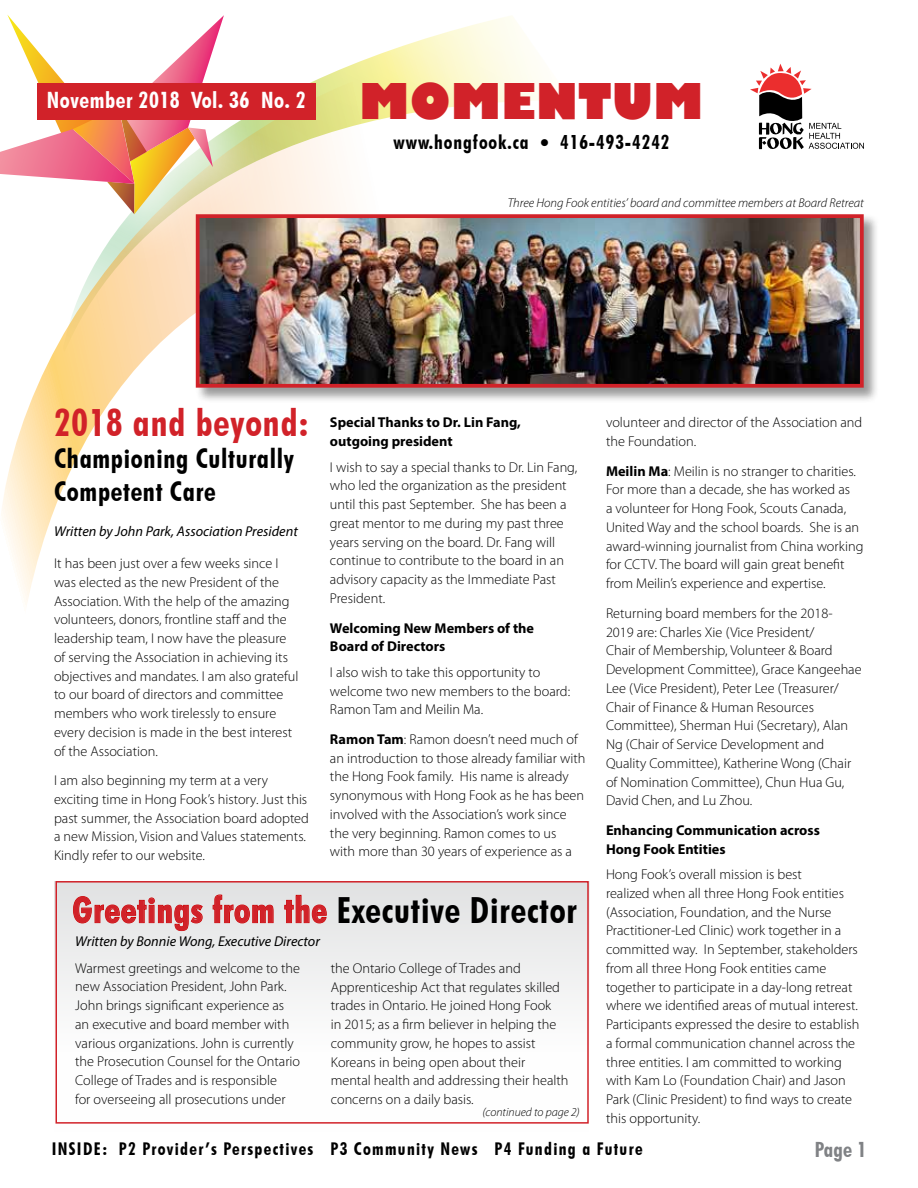
<style>
.page{position:relative;width:918px;height:1188px;background:#fff}
.page>*{position:absolute;margin:0;border:0;box-sizing:border-box;transform-origin:0 0}
.t1{font:800 48px "Gill Sans";color:#d12229}
.t2{font:700 condensed 37.5px "Futura BT";letter-spacing:.025em;color:#d12229}
.t3{font:700 condensed 36px "Futura BT";letter-spacing:.025em;color:#000}
.t4{font:700 condensed 27px/32.4px "Futura BT";letter-spacing:.025em;color:#000}
.t5{font:700 condensed 22.5px "Futura BT";letter-spacing:.025em;color:#fff}
.t6{font:700 condensed 21px "Futura BT";color:#808285}
.t7{font:700 condensed 19.5px "Futura BT";letter-spacing:.05em;color:#000}
.t8{font:700 condensed 17.55px "Futura BT";letter-spacing:.075em;color:#000}
.t9{font:300 14.25px/18.8px "Myriad Pro";color:#000}
.t10{font:700 14.25px/18.8px "Myriad Pro";color:#000}
.t11{font:italic 14.25px "Myriad Pro";color:#000}
.t12{font:italic 300 12.75px "Myriad Pro";color:#000}
.t13{font:italic 300 12px "Myriad Pro";color:#000}
.s1{font-weight:700}
.s2{color:#d12229}
</style>
<div class="page">
<svg style="left:1px;top:355px;width:143px;height:250px"></svg>
<svg style="left:52px;top:16px;width:497px;height:344px"></svg>
<div style="left:0;top:0;width:283px;height:273px;background:#fff;opacity:.79"></div>
<svg style="left:0;top:15px;width:224px;height:199px"></svg>
<svg style="left:750px;top:64px;width:114px;height:86px"></svg>
<div style="left:37px;top:83px;width:278px;height:36px;background:#d12229"></div>
<div style="left:195px;top:214px;width:684px;height:190px;background:#000;opacity:.4"></div>
<img style="left:201px;top:219px;width:658px;height:164px">
<div style="left:196px;top:214px;width:668px;height:174px;border:4px solid #d12229"></div>
<div style="left:54px;top:881px;width:536px;height:251px;background:linear-gradient(to bottom,#e3e4e4,#fff);border:3px solid #dcddde"></div>
<div style="left:56px;top:881px;width:533px;height:243px;border:2px solid #d12229"></div>
<svg style="left:73px;top:896px;width:130px;height:35px;background:#e1c0c0"></svg>
<svg style="left:212px;top:894px;width:62px;height:30px;background:#e0bbbc"></svg>
<svg style="left:284px;top:895px;width:43px;height:29px"></svg>
<h3 class="t5" style="left:47px;top:86px;width:260px">November 2018 Vol. 36 No. 2</h3>
<h1 class="t1" style="left:359px;top:71px;width:346px">MOMENTUM</h1>
<h3 class="t7" style="left:394px;top:130px;width:278px">www.hongfook.ca ● 416-493-4242</h3>
<p class="t12" style="left:508px;top:195px;width:358px">Three Hong Fook entities’ board and committee members at Board Retreat</p>
<h2 class="t2" style="left:54px;top:400px;width:256px">2018 and beyond:</h2>
<h3 class="t4" style="left:54px;top:442px;width:241px">Championing Culturally<br>Competent Care</h3>
<p class="t11" style="left:54px;top:522px;width:245px">Written by John Park, Association President</p>
<p class="t9" style="left:54px;top:554px;width:246px">It has been just over a few weeks since I was elected as the new President of the Association. With the help of the amazing volunteers, donors, frontline staff and the leadership team, I now have the pleasure of serving the Association in achieving its objectives and mandates. I am also grateful to our board of directors and committee members who work tirelessly to ensure every decision is made in the best interest of the Association.</p>
<p class="t9" style="left:54px;top:771px;width:256px">I am also beginning my term at a very exciting time in Hong Fook’s history. Just this past summer, the Association board adopted a new Mission, Vision and Values statements.<br>Kindly refer to our website.</p>
<p class="t10" style="left:330px;top:413px;width:192px">Special Thanks to Dr. Lin Fang, outgoing president</p>
<p class="t9" style="left:330px;top:458px;width:249px">I wish to say a special thanks to Dr. Lin Fang, who led the organization as the president until this past September. She has been a great mentor to me during my past three years serving on the board. Dr. Fang will continue to contribute to the board in an advisory capacity as the Immediate Past President.</p>
<p class="t10" style="left:330px;top:618px;width:206px">Welcoming New Members of the<br>Board of Directors</p>
<p class="t9" style="left:330px;top:663px;width:242px">I also wish to take this opportunity to welcome two new members to the board:<br>Ramon Tam and Meilin Ma.</p>
<p class="t9" style="left:330px;top:730px;width:257px"><span class="s1">Ramon Tam</span>: Ramon doesn’t need much of an introduction to those already familiar with the Hong Fook family. His name is already synonymous with Hong Fook as he has been involved with the Association’s work since the very beginning. Ramon comes to us<br>with more than 30 years of experience as a</p>
<h3 class="t3" style="left:72px;top:888px;width:506px"><span class="s2">Greetings from the</span> Executive Director</h3>
<p class="t9" style="left:75px;top:959px;width:227px">Warmest greetings and welcome to the new Association President, John Park.<br>John brings significant experience as an executive and board member with various organizations. John is currently the Prosecution Counsel for the Ontario College of Trades and is responsible<br>for overseeing all prosecutions under</p>
<p class="t9" style="left:331px;top:959px;width:239px">the Ontario College of Trades and Apprenticeship Act that regulates skilled trades in Ontario. He joined Hong Fook<br>in 2015; as a firm believer in helping the community grow, he hopes to assist Koreans in being open about their mental health and addressing their health concerns on a daily basis.</p>
<p class="t11" style="left:75px;top:932px;width:246px">Written by Bonnie Wong, Executive Director</p>
<p class="t13" style="left:483px;top:1105px;width:99px">(continued to page 2)</p>
<p class="t9" style="left:606px;top:414px;width:258px">volunteer and director of the Association and the Foundation.</p>
<p class="t9" style="left:606px;top:462px;width:259px"><span class="s1">Meilin Ma</span>: Meilin is no stranger to charities.<br>For more than a decade, she has worked as<br>a volunteer for Hong Fook, Scouts Canada, United Way and the school boards. She is an award-winning journalist from China working for CCTV. The board will gain great benefit from Meilin’s experience and expertise.</p>
<p class="t9" style="left:606px;top:604px;width:257px">Returning board members for the 2018- 2019 are: Charles Xie (Vice President/<br>Chair of Membership, Volunteer &amp; Board Development Committee), Grace Kangeehae Lee (Vice President), Peter Lee (Treasurer/ Chair of Finance &amp; Human Resources Committee), Sherman Hui (Secretary), Alan Ng (Chair of Service Development and Quality Committee), Katherine Wong (Chair of Nomination Committee), Chun Hua Gu, David Chen, and Lu Zhou.</p>
<p class="t10" style="left:606px;top:820px;width:215px">Enhancing Communication across<br>Hong Fook Entities</p>
<p class="t9" style="left:606px;top:865px;width:255px">Hong Fook’s overall mission is best<br>realized when all three Hong Fook entities (Association, Foundation, and the Nurse Practitioner-Led Clinic) work together in a committed way. In September, stakeholders from all three Hong Fook entities came together to participate in a day-long retreat where we identified areas of mutual interest.<br>Participants expressed the desire to establish a formal communication channel across the three entities. I am committed to working with Kam Lo (Foundation Chair) and Jason Park (Clinic President) to find ways to create this opportunity.</p>
<p class="t8" style="left:52px;top:1138px;width:592px">INSIDE: P2 Provider’s Perspectives P3 Community News P4 Funding a Future</p>
<h3 class="t6" style="left:815px;top:1137px;width:53px">Page 1</h3>
</div>
